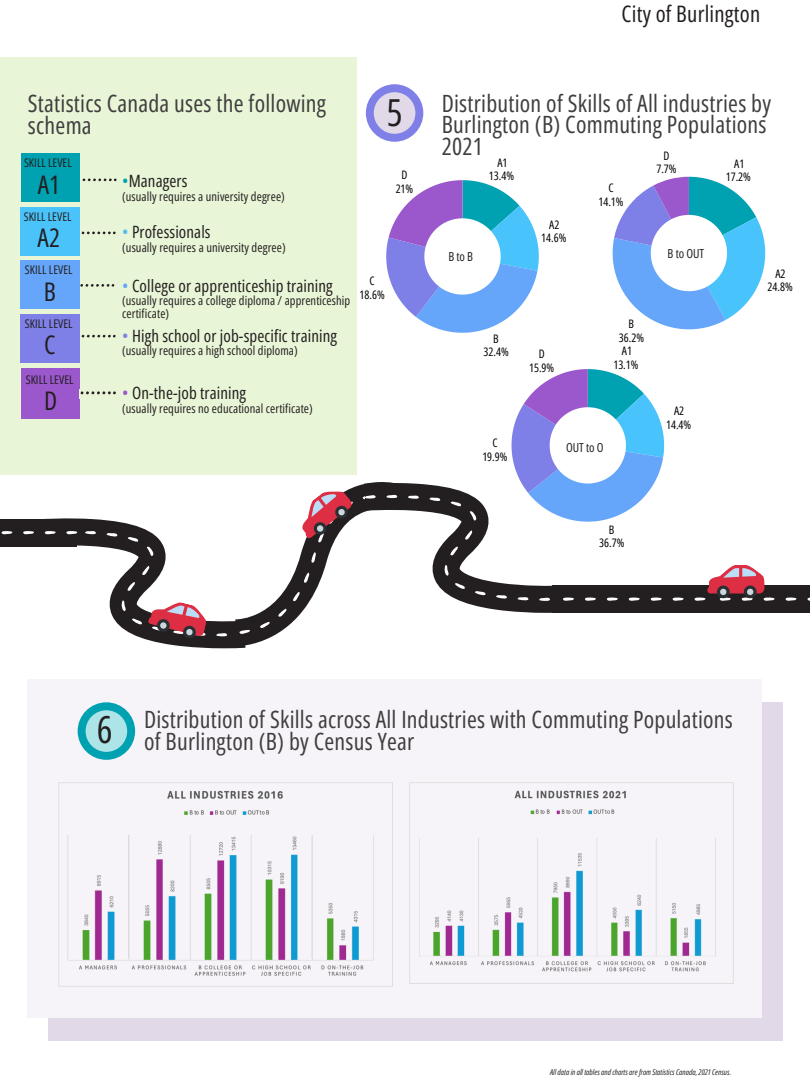
<style>
.page{position:relative;width:810px;height:1080px;background:#fff}
.page>*{position:absolute;margin:0;border:0;box-sizing:border-box;transform-origin:0 0}
.t1{font:37.25px "Open Sans Condensed";color:#231f20}
.t2{font:25.69px "Open Sans Condensed";color:#231f20}
.t3{font:23.81px/21.8px "Open Sans Condensed";letter-spacing:.01em;color:#3f3e3f}
.t4{font:22.69px "Open Sans Condensed";letter-spacing:.01em;color:#231f20}
.t5{font:16.94px "Open Sans Condensed";letter-spacing:.005em;color:#231f20}
.t6{font:12.56px "Open Sans Condensed";letter-spacing:.01em;color:#231f20}
.t7{font:12.5px/13.1px "Open Sans Condensed";letter-spacing:.01em;color:#231f20}
.t8{font:12.44px "Open Sans Condensed";letter-spacing:-.005em;color:#231f20}
.t9{font:11.94px "Open Sans Condensed";letter-spacing:.005em;color:#231f20}
.t10{font:11.69px/13.5px "Open Sans Condensed";color:#000;text-align:center}
.t11{font:italic 7.94px "Open Sans Condensed";color:#231f20}
.s1{color:#00a1b0}
.s2{color:#50bdf3}
.s3{color:#65a6fa}
.s4{color:#7e80e7}
.s5{color:#9b57cc}
</style>
<div class="page">
<div style="left:0;top:58px;width:357px;height:417px;background:#e8f5d6"></div>
<div style="left:21px;top:153px;width:59px;height:49px;background:#00a1b0"></div>
<div style="left:20px;top:207px;width:59px;height:48px;background:#4ac3fb"></div>
<div style="left:20px;top:261px;width:59px;height:48px;background:#65a6fa"></div>
<div style="left:20px;top:314px;width:59px;height:49px;background:#7e80e7"></div>
<svg style="left:83px;top:178px;width:34px;height:3px"></svg>
<svg style="left:82px;top:232px;width:34px;height:2px"></svg>
<svg style="left:80px;top:284px;width:34px;height:3px"></svg>
<svg style="left:82px;top:335px;width:34px;height:2px"></svg>
<svg style="left:366px;top:84px;width:57px;height:58px"></svg>
<svg style="left:613px;top:177px;width:152px;height:152px"></svg>
<div style="left:48px;top:702px;width:735px;height:338px;background:#e1d9e8"></div>
<div style="left:27px;top:679px;width:735px;height:338px;background:#f6f4f8"></div>
<svg style="left:78px;top:702px;width:57px;height:58px"></svg>
<svg style="left:386px;top:180px;width:153px;height:153px"></svg>
<svg style="left:0;top:369px;width:810px;height:280px"></svg>
<img style="left:80px;top:389px;width:42px;height:10px">
<img style="left:58px;top:783px;width:334px;height:204px">
<img style="left:419px;top:790px;width:297px;height:182px">
<p class="t4" style="left:622px;top:-3px;width:140px">City of Burlington</p>
<h2 class="t3" style="left:28px;top:92px;width:300px">Statistics Canada uses the following schema</h2>
<p class="t3" style="left:442px;top:91px;width:331px">Distribution of Skills of All industries by<br>Burlington (B) Commuting Populations<br>2021</p>
<h2 class="t1" style="left:387px;top:86px;width:17px">5</h2>
<p class="t10" style="left:656px;top:148px;width:22px">D<br>7.7%</p>
<p class="t10" style="left:489px;top:155px;width:27px">A1<br>13.4%</p>
<p class="t9" style="left:24px;top:155px;width:49px">SKILL LEVEL</p>
<p class="t2" style="left:38px;top:166px;width:24px">A1</p>
<p class="t10" style="left:726px;top:157px;width:27px">A1<br>17.2%</p>
<p class="t10" style="left:396px;top:168px;width:19px">D<br>21%</p>
<h3 class="t5" style="left:122px;top:169px;width:67px"><span class="s1">•</span>Managers</h3>
<h3 class="t7" style="left:122px;top:189px;width:164px">(usually requires a university degree)</h3>
<h3 class="t5" style="left:122px;top:220px;width:90px"><span class="s2">•</span> Professionals</h3>
<h3 class="t6" style="left:122px;top:239px;width:165px">(usually requires a university degree)</h3>
<h3 class="t5" style="left:122px;top:273px;width:212px"><span class="s3">•</span> College or apprenticeship training</h3>
<h3 class="t7" style="left:122px;top:294px;width:230px">(usually requires a college diploma / apprenticeship certificate)</h3>
<h3 class="t5" style="left:122px;top:324px;width:216px"><span class="s4">•</span> High school or job-specific training</h3>
<h3 class="t7" style="left:122px;top:344px;width:177px">(usually requires a high school diploma)</h3>
<p class="t5" style="left:122px;top:381px;width:125px"><span class="s5">•</span> On-the-job training</p>
<p class="t7" style="left:122px;top:401px;width:192px">(usually requires no educational certificate)</p>
<p class="t10" style="left:598px;top:181px;width:27px">C<br>14.1%</p>
<p class="t9" style="left:24px;top:208px;width:49px">SKILL LEVEL</p>
<p class="t2" style="left:38px;top:220px;width:24px">A2</p>
<p class="t10" style="left:541px;top:217px;width:27px">A2<br>14.6%</p>
<h3 class="t8" style="left:668px;top:245px;width:38px">B to OUT</h3>
<h1 class="t8" style="left:449px;top:248px;width:26px">BtoB</h1>
<p class="t9" style="left:25px;top:262px;width:49px">SKILL LEVEL</p>
<p class="t2" style="left:44px;top:273px;width:14px">B</p>
<p class="t10" style="left:768px;top:266px;width:27px">A2<br>24.8%</p>
<p class="t10" style="left:359px;top:274px;width:27px">C<br>18.6%</p>
<p class="t9" style="left:25px;top:315px;width:49px">SKILL LEVEL</p>
<p class="t2" style="left:44px;top:327px;width:13px">C</p>
<p class="t10" style="left:619px;top:317px;width:27px">B<br>36.2%</p>
<p class="t10" style="left:484px;top:331px;width:27px">B<br>32.4%</p>
<p class="t10" style="left:613px;top:344px;width:27px">A1<br>13.1%</p>
<p class="t10" style="left:529px;top:347px;width:27px">D<br>15.9%</p>
<h3 class="t9" style="left:26px;top:371px;width:49px">SKILL LEVEL</h3>
<h3 class="t2" style="left:44px;top:383px;width:15px">D</h3>
<p class="t10" style="left:666px;top:404px;width:27px">A2<br>14.4%</p>
<p class="t10" style="left:482px;top:436px;width:27px">C<br>19.9%</p>
<p class="t8" style="left:566px;top:438px;width:39px">OUT to O</p>
<p class="t10" style="left:599px;top:522px;width:27px">B<br>36.7%</p>
<h2 class="t1" style="left:97px;top:704px;width:17px">6</h2>
<h1 class="t3" style="left:144px;top:708px;width:590px">Distribution of Skills across All Industries with Commuting Populations of Burlington (B) by Census Year</h1>
<h3 class="t11" style="left:550px;top:1066px;width:183px">All data in all tables and charts are from Statistics Canada, 2021 Census.</h3>
</div>
